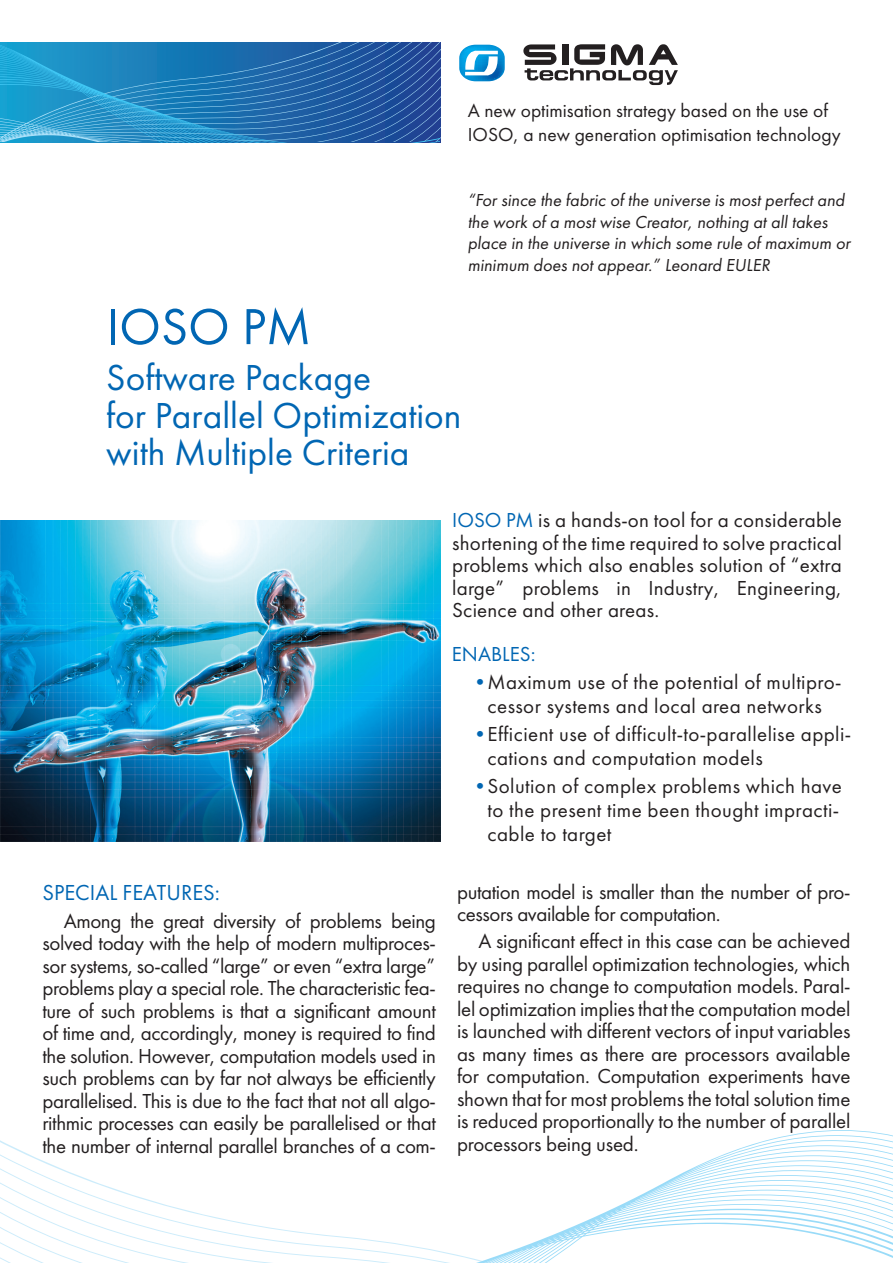
<style>
.page{position:relative;width:893px;height:1263px;background:#fff}
.page>*{position:absolute;margin:0;border:0;box-sizing:border-box;transform-origin:0 0}
.t1{font:52.5px "Futura Book C";color:#0166b3}
.t2{font:37.5px/37.5px "Futura Book C";color:#0166b3}
.t3{font:22.5px "Futura Book C";color:#0166b3}
.t4{font:21px/22.5px "Futura Book C";letter-spacing:.01em;color:#231f20;text-align:justify}
.t5{font:21px/22.5px "Futura Book C";letter-spacing:-.02em;color:#231f20}
.t6{font:21px "Futura Book C";color:#0166b3}
.t7{font:19.5px/24px "Futura Book C";color:#231f20}
.t8{font:italic 18px/21.6px "Futura Book C";color:#231f20}
.s1{color:#0166b3}
</style>
<div class="page">
<svg style="left:0;top:1140px;width:395px;height:123px"></svg>
<svg style="left:395px;top:1130px;width:498px;height:133px"></svg>
<img style="left:0;top:520px;width:441px;height:321px">
<svg style="left:0;top:43px;width:440px;height:100px;background:#267bb7"></svg>
<svg style="left:459px;top:45px;width:46px;height:36px"></svg>
<svg style="left:523px;top:44px;width:155px;height:41px"></svg>
<p class="t7" style="left:468px;top:100px;width:374px">A new optimisation strategy based on the use of<br>IOSO, a new generation optimisation technology</p>
<p class="t8" style="left:468px;top:191px;width:384px">“For since the fabric of the universe is most perfect and the work of a most wise Creator, nothing at all takes place in the universe in which some rule of maximum or minimum does not appear.” Leonard EULER</p>
<h1 class="t1" style="left:106px;top:306px;width:206px">IOSO PM</h1>
<h2 class="t2" style="left:106px;top:362px;width:357px">Software Package<br>for Parallel Optimization with Multiple Criteria</h2>
<p class="t4" style="left:452px;top:511px;width:391px"><span class="s1">IOSO PM</span> is a hands-on tool for a considerable shortening of the time required to solve practical problems which also enables solution of “extra large” problems in Industry, Engineering, Science and other areas.</p>
<p class="t3" style="left:43px;top:884px;width:179px">SPECIAL FEATURES:</p>
<p class="t4" style="left:43px;top:911px;width:395px;text-indent:21px">Among the great diversity of problems being solved today with the help of modern multiproces&shy;sor systems, so-called “large” or even “extra large” problems play a special role. The characteristic fea&shy;ture of such problems is that a significant amount of time and, accordingly, money is required to find the solution. However, computation models used in such problems can by far not always be efficiently parallelised. This is due to the fact that not all algo&shy;rithmic processes can easily be parallelised or that the number of internal parallel branches of a com-</p>
<p class="t6" style="left:452px;top:645px;width:85px">ENABLES:</p>
<p class="t4" style="left:473px;top:672px;width:370px;line-height:24px;text-align:center"><span class="s1">•</span> Maximum use of the potential of multipro&shy;cessor systems and local area networks</p>
<p class="t4" style="left:487px;top:724px;width:365px;line-height:24px;text-indent:-14px"><span class="s1">•</span> Efficient use of difficult-to-parallelise appli&shy;cations and computation models</p>
<p class="t4" style="left:487px;top:776px;width:356px;line-height:24px;text-align:left;text-indent:-14px"><span class="s1">•</span> Solution of complex problems which have to the present time been thought impracti&shy;cable to target</p>
<p class="t5" style="left:457px;top:882px;width:395px">putation model is smaller than the number of pro&shy;cessors available for computation.</p>
<p class="t4" style="left:457px;top:932px;width:395px;text-indent:21px">A significant effect in this case can be achieved by using parallel optimization technologies, which requires no change to computation models. Paral&shy;lel optimization implies that the computation model is launched with different vectors of input variables as many times as there are processors available for computation. Computation experiments have shown that for most problems the total solution time is reduced proportionally to the number of parallel processors being used.</p>
</div>
